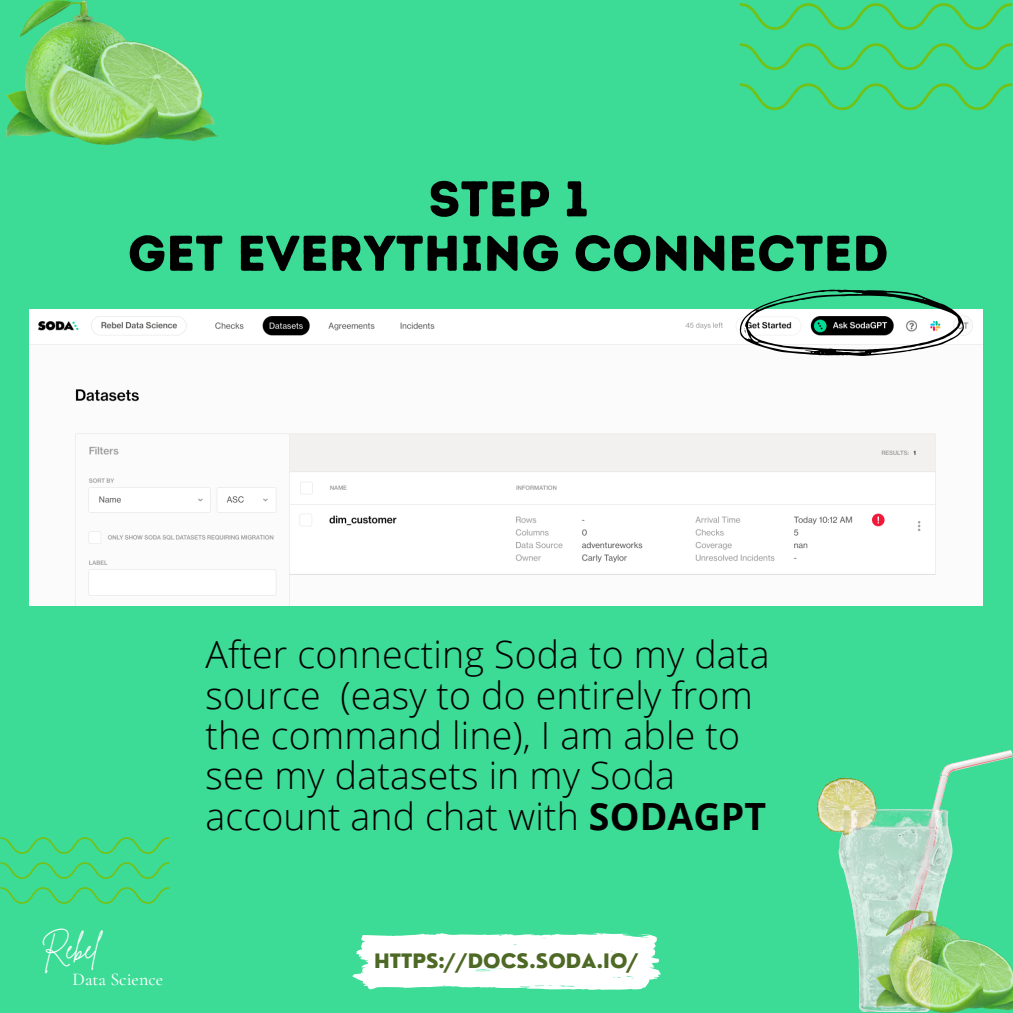
<style>
.page{position:relative;width:1013px;height:1013px;background:#fff}
.page>*{position:absolute;margin:0;border:0;box-sizing:border-box;transform-origin:0 0}
.t1{font:50px "Intro Rust Base";letter-spacing:.005em;color:#000}
.t2{font:300 37.5px/40.2px "Open Sans";letter-spacing:.005em;color:#000}
.t3{font:28.12px "Brittany Signature";color:#fff}
.t4{font:800 19.38px "Nourd";color:#4d6925}
.t5{font:500 18px "Cormorant Garamond";color:#fff}
.s1{font-weight:700}
</style>
<div class="page">
<div style="left:0;top:0;width:1012px;height:1012px;background:#3cdb96"></div>
<svg style="left:352px;top:932px;width:309px;height:58px;background:#e5faf1"></svg>
<svg style="left:0;top:837px;width:169px;height:66px"></svg>
<svg style="left:739px;top:3px;width:273px;height:107px"></svg>
<img style="left:7px;top:0;width:212px;height:144px">
<img style="left:817px;top:750px;width:195px;height:261px">
<img style="left:876px;top:910px;width:136px;height:102px">
<img style="left:30px;top:309px;width:952px;height:296px">
<svg style="left:739px;top:289px;width:225px;height:67px"></svg>
<p class="t1" style="left:428px;top:169px;width:161px">STEP 1</p>
<p class="t1" style="left:128px;top:223px;width:762px">GET EVERYTHING CONNECTED</p>
<p class="t3" style="left:41px;top:930px;width:59px">Rebel</p>
<p class="t5" style="left:72px;top:967px;width:92px">Data Science</p>
<p class="t2" style="left:205px;top:633px;width:565px">After connecting Soda to my data source (easy to do entirely from the command line), I am able to see my datasets in my Soda account and chat with <span class="s1">SODAGPT</span></p>
<p class="t4" style="left:374px;top:948px;width:266px">HTTPS://DOCS.SODA.IO/</p>
</div>
